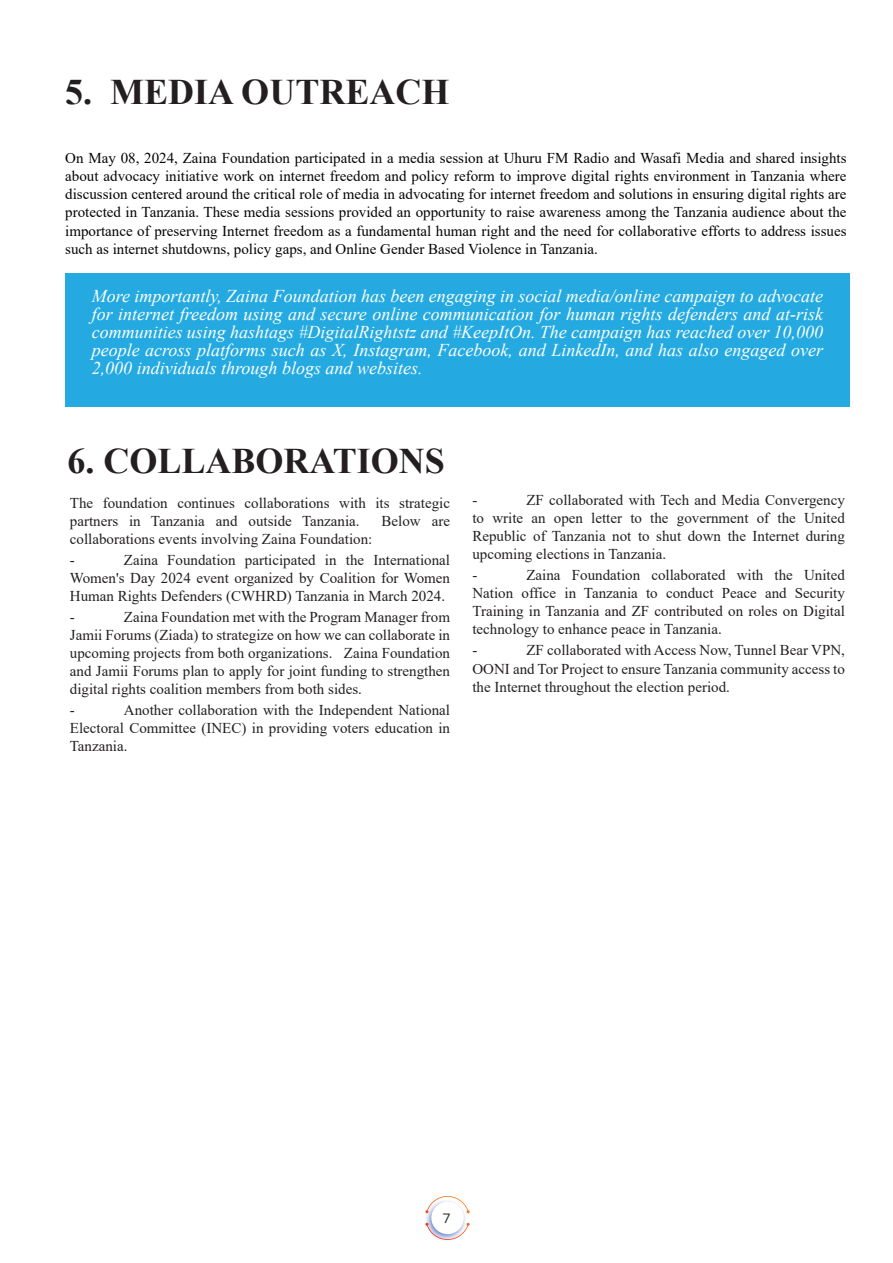
<style>
.page{position:relative;width:893px;height:1263px;background:#fff}
.page>*{position:absolute;margin:0;border:0;box-sizing:border-box;transform-origin:0 0}
.t1{font:700 36px "Times New Roman";color:#231f20}
.t2{font:italic 18px/18px "Times New Roman";color:#fff;text-align:justify}
.t3{font:15px/18px "Times New Roman";color:#231f20;text-align:justify}
.t4{font:15px/18px "Times New Roman";color:#040503;text-align:justify}
.t5{font:13.5px "Rethink Sans";color:#231f20}
</style>
<div class="page">
<div style="left:65px;top:273px;width:784px;height:133px;background:#24aae1"></div>
<svg style="left:423px;top:1198px;width:44px;height:44px"></svg>
<div style="left:431px;top:1202px;width:33px;height:32px;background:#fff;border-radius:50%"></div>
<svg style="left:425px;top:1196px;width:45px;height:17px"></svg>
<svg style="left:425px;top:1222px;width:45px;height:18px"></svg>
<h1 class="t1" style="left:65px;top:66px;width:386px">5. MEDIA OUTREACH</h1>
<p class="t4" style="left:65px;top:149px;width:783px">On May 08, 2024, Zaina Foundation participated in a media session at Uhuru FM Radio and Wasafi Media and shared insights about advocacy initiative work on internet freedom and policy reform to improve digital rights environment in Tanzania where discussion centered around the critical role of media in advocating for internet freedom and solutions in ensuring digital rights are protected in Tanzania. These media sessions provided an opportunity to raise awareness among the Tanzania audience about the importance of preserving Internet freedom as a fundamental human right and the need for collaborative efforts to address issues such as internet shutdowns, policy gaps, and Online Gender Based Violence in Tanzania.</p>
<p class="t2" style="left:92px;top:286px;width:733px">More importantly, Zaina Foundation has been engaging in social media/online campaign to advocate for internet freedom using and secure online communication for human rights defenders and at-risk communities using hashtags #DigitalRightstz and #KeepItOn. The campaign has reached over 10,000 people across platforms such as X, Instagram, Facebook, and LinkedIn, and has also engaged over 2,000 individuals through blogs and websites.</p>
<h1 class="t1" style="left:67px;top:435px;width:379px">6. COLLABORATIONS</h1>
<p class="t3" style="left:70px;top:493px;width:382px">The foundation continues collaborations with its strategic partners in Tanzania and outside Tanzania.</p>
<p class="t3" style="left:382px;top:511px;width:70px">Below are</p>
<p class="t3" style="left:70px;top:528px;width:304px;line-height:21px">collaborations events involving Zaina Foundation: -</p>
<p class="t3" style="left:70px;top:550px;width:382px;text-indent:54px">Zaina Foundation participated in the International Women's Day 2024 event organized by Coalition for Women Human Rights Defenders (CWHRD) Tanzania in March 2024.</p>
<p class="t3" style="left:70px;top:607px;width:6px">-</p>
<p class="t3" style="left:70px;top:607px;width:382px;text-indent:54px">Zaina Foundation met with the Program Manager from Jamii Forums (Ziada) to strategize on how we can collaborate in upcoming projects from both organizations. Zaina Foundation and Jamii Forums plan to apply for joint funding to strengthen digital rights coalition members from both sides.</p>
<p class="t3" style="left:70px;top:700px;width:6px">-</p>
<p class="t3" style="left:70px;top:700px;width:382px;text-indent:54px">Another collaboration with the Independent National Electoral Committee (INEC) in providing voters education in Tanzania.</p>
<p class="t3" style="left:472px;top:491px;width:374px;text-indent:54px">ZF collaborated with Tech and Media Convergency to write an open letter to the government of the United Republic of Tanzania not to shut down the Internet during upcoming elections in Tanzania.</p>
<p class="t3" style="left:472px;top:566px;width:6px">-</p>
<p class="t3" style="left:472px;top:491px;width:6px">-</p>
<p class="t3" style="left:472px;top:566px;width:374px;text-indent:54px">Zaina Foundation collaborated with the United Nation office in Tanzania to conduct Peace and Security Training in Tanzania and ZF contributed on roles on Digital technology to enhance peace in Tanzania.</p>
<p class="t3" style="left:472px;top:641px;width:6px">-</p>
<p class="t3" style="left:472px;top:641px;width:374px;text-indent:54px">ZF collaborated with Access Now, Tunnel Bear VPN, OONI and Tor Project to ensure Tanzania community access to the Internet throughout the election period.</p>
<p class="t5" style="left:442px;top:1210px;width:10px">7</p>
</div>
